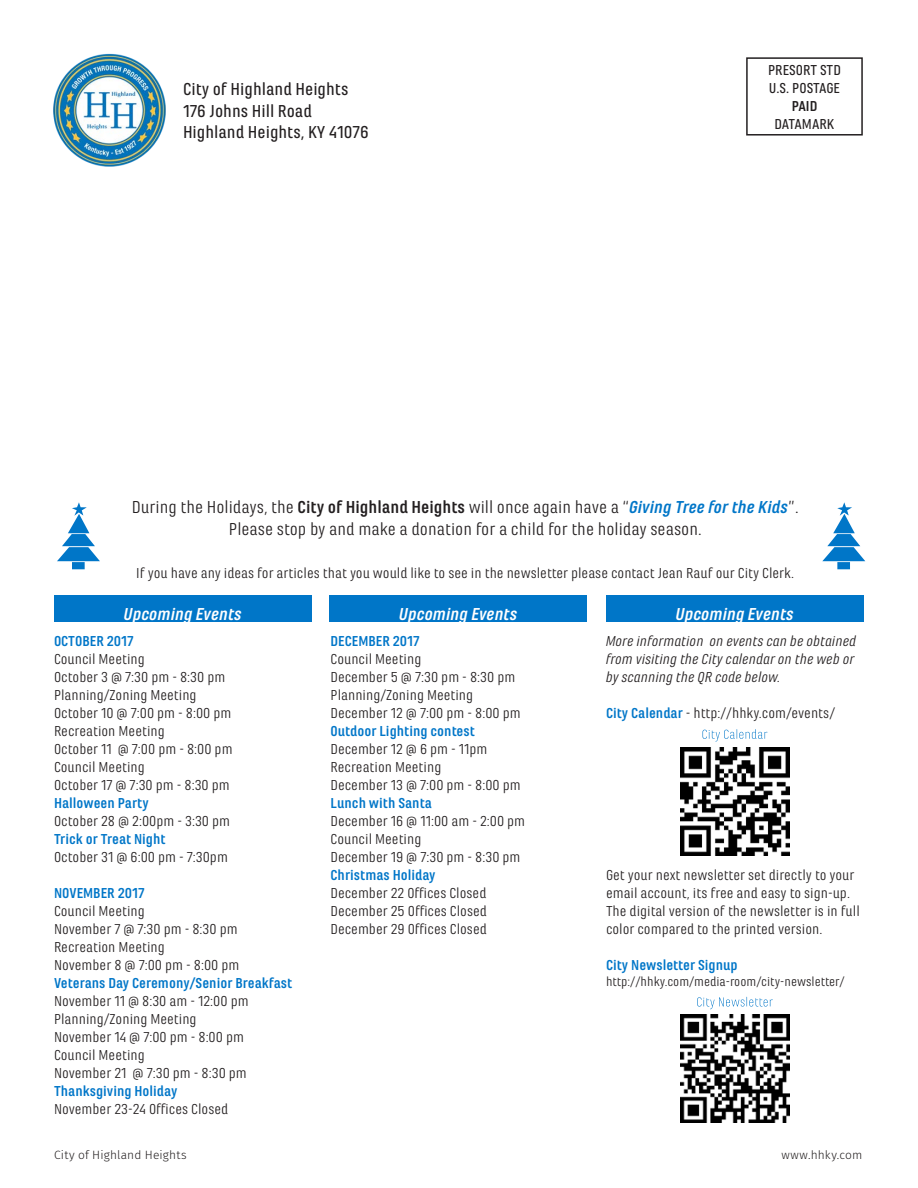
<style>
.page{position:relative;width:918px;height:1188px;background:#fff}
.page>*{position:absolute;margin:0;border:0;box-sizing:border-box;transform-origin:0 0}
.t1{font:90px "KG Christmas Trees";color:#0076c8}
.t2{font:18px/21.6px "Marianina Wd FY";color:#231f20;text-align:center}
.t3{font:500 18px/21.6px "Marianina Wd FY";color:#231f20}
.t4{font:italic 700 18px "Marianina Wd FY";color:#fff}
.t5{font:15px/18px "Marianina Wd FY";color:#231f20}
.t6{font:700 15px "Marianina Wd FY";color:#0076c8}
.t7{font:italic 15px/18px "Marianina Wd FY";color:#231f20;text-align:justify}
.t8{font:500 15px/18px "Marianina Wd FY";color:#231f20}
.t9{font:700 15px "Marianina Wd FY";color:#231f20}
.t10{font:13.5px "Marianina Wd FY";color:#231f20}
.t11{font:300 12px "Fira Sans";letter-spacing:.015em;color:#231f20}
.s1{font-weight:700}
.s2{font-weight:700;font-style:italic;color:#0076c8}
.s3{font-weight:700;color:#0076c8}
</style>
<div class="page">
<img style="left:53px;top:53px;width:113px;height:114px">
<svg style="left:703px;top:729px;width:64px;height:13px"></svg>
<div style="left:54px;top:595px;width:258px;height:26px;background:#0076c8"></div>
<div style="left:329px;top:595px;width:258px;height:26px;background:#0076c8"></div>
<div style="left:606px;top:595px;width:258px;height:26px;background:#0076c8"></div>
<img style="left:681px;top:747px;width:108px;height:108px">
<svg style="left:697px;top:997px;width:76px;height:12px"></svg>
<img style="left:681px;top:1015px;width:108px;height:108px">
<div style="left:746px;top:57px;width:117px;height:79px;border:2px solid #231f20"></div>
<p class="t3" style="left:183px;top:78px;width:187px">City of Highland Heights<br>176 Johns Hill Road<br>Highland Heights, KY 41076</p>
<p class="t8" style="left:768px;top:61px;width:74px">PRESORT STD<br>U.S. POSTAGE</p>
<p class="t9" style="left:792px;top:98px;width:27px">PAID</p>
<p class="t8" style="left:775px;top:115px;width:61px">DATAMARK</p>
<h1 class="t1" style="left:54px;top:485px;width:49px">l</h1>
<p class="t2" style="left:132px;top:496px;width:668px">During the Holidays, the <span class="s1">City of Highland Heights</span> will once again have a “<span class="s2">Giving Tree for the Kids</span>”.<br>Please stop by and make a donation for a child for the holiday season.</p>
<p class="t5" style="left:136px;top:564px;width:660px">If you have any ideas for articles that you would like to see in the newsletter please contact Jean Rauf our City Clerk.</p>
<p class="t4" style="left:124px;top:604px;width:120px">Upcoming Events</p>
<p class="t4" style="left:399px;top:604px;width:120px">Upcoming Events</p>
<p class="t4" style="left:676px;top:604px;width:120px">Upcoming Events</p>
<h1 class="t1" style="left:819px;top:485px;width:49px">l</h1>
<p class="t6" style="left:54px;top:633px;width:81px">OCTOBER 2017</p>
<p class="t5" style="left:54px;top:650px;width:180px">Council Meeting<br>October 3 @ 7:30 pm - 8:30 pm<br>Planning/Zoning Meeting<br>October 10 @ 7:00 pm - 8:00 pm<br>Recreation Meeting<br>October 11 @ 7:00 pm - 8:00 pm<br>Council Meeting<br>October 17 @ 7:30 pm - 8:30 pm</p>
<p class="t6" style="left:54px;top:795px;width:96px">Halloween Party</p>
<p class="t5" style="left:54px;top:812px;width:178px">October 28 @ 2:00pm - 3:30 pm</p>
<p class="t6" style="left:54px;top:831px;width:113px">Trick or Treat Night</p>
<p class="t5" style="left:54px;top:848px;width:175px">October 31 @ 6:00 pm - 7:30pm</p>
<p class="t6" style="left:54px;top:885px;width:92px">NOVEMBER 2017</p>
<p class="t5" style="left:54px;top:902px;width:187px">Council Meeting<br>November 7 @ 7:30 pm - 8:30 pm<br>Recreation Meeting<br>November 8 @ 7:00 pm - 8:00 pm</p>
<p class="t6" style="left:54px;top:975px;width:240px">Veterans Day Ceremony/Senior Breakfast</p>
<p class="t5" style="left:54px;top:992px;width:196px">November 11 @ 8:30 am - 12:00 pm<br>Planning/Zoning Meeting<br>November 14 @ 7:00 pm - 8:00 pm<br>Council Meeting<br>November 21 @ 7:30 pm - 8:30 pm</p>
<p class="t6" style="left:54px;top:1083px;width:125px">Thanksgiving Holiday</p>
<p class="t5" style="left:54px;top:1100px;width:176px">November 23-24 Offices Closed</p>
<p class="t6" style="left:331px;top:633px;width:91px">DECEMBER 2017</p>
<p class="t5" style="left:331px;top:650px;width:192px">Council Meeting<br>December 5 @ 7:30 pm - 8:30 pm<br>Planning/Zoning Meeting<br>December 12 @ 7:00 pm - 8:00 pm</p>
<p class="t6" style="left:331px;top:723px;width:146px">Outdoor Lighting contest</p>
<p class="t5" style="left:331px;top:740px;width:192px">December 12 @ 6 pm - 11pm<br>Recreation Meeting<br>December 13 @ 7:00 pm - 8:00 pm</p>
<p class="t6" style="left:331px;top:795px;width:103px">Lunch with Santa</p>
<p class="t5" style="left:331px;top:812px;width:196px">December 16 @ 11:00 am - 2:00 pm<br>Council Meeting<br>December 19 @ 7:30 pm - 8:30 pm</p>
<p class="t6" style="left:331px;top:867px;width:107px">Christmas Holiday</p>
<p class="t5" style="left:331px;top:884px;width:158px;text-align:justify">December 22 Offices Closed December 25 Offices Closed December 29 Offices Closed</p>
<p class="t7" style="left:606px;top:632px;width:252px">More information on events can be obtained from visiting the City calendar on the web or by scanning the QR code below.</p>
<p class="t5" style="left:606px;top:704px;width:231px"><span class="s3">City Calendar</span> - http://hhky.com/events/</p>
<p class="t5" style="left:606px;top:866px;width:255px">Get your next newsletter set directly to your email account, its free and easy to sign-up.<br>The digital version of the newsletter is in full color compared to the printed version.</p>
<p class="t6" style="left:606px;top:957px;width:133px">City Newsletter Signup</p>
<p class="t10" style="left:606px;top:974px;width:240px">http://hhky.com/media-room/city-newsletter/</p>
<p class="t11" style="left:54px;top:1147px;width:134px">City of Highland Heights</p>
<p class="t11" style="left:781px;top:1147px;width:83px">www.hhky.com</p>
</div>
